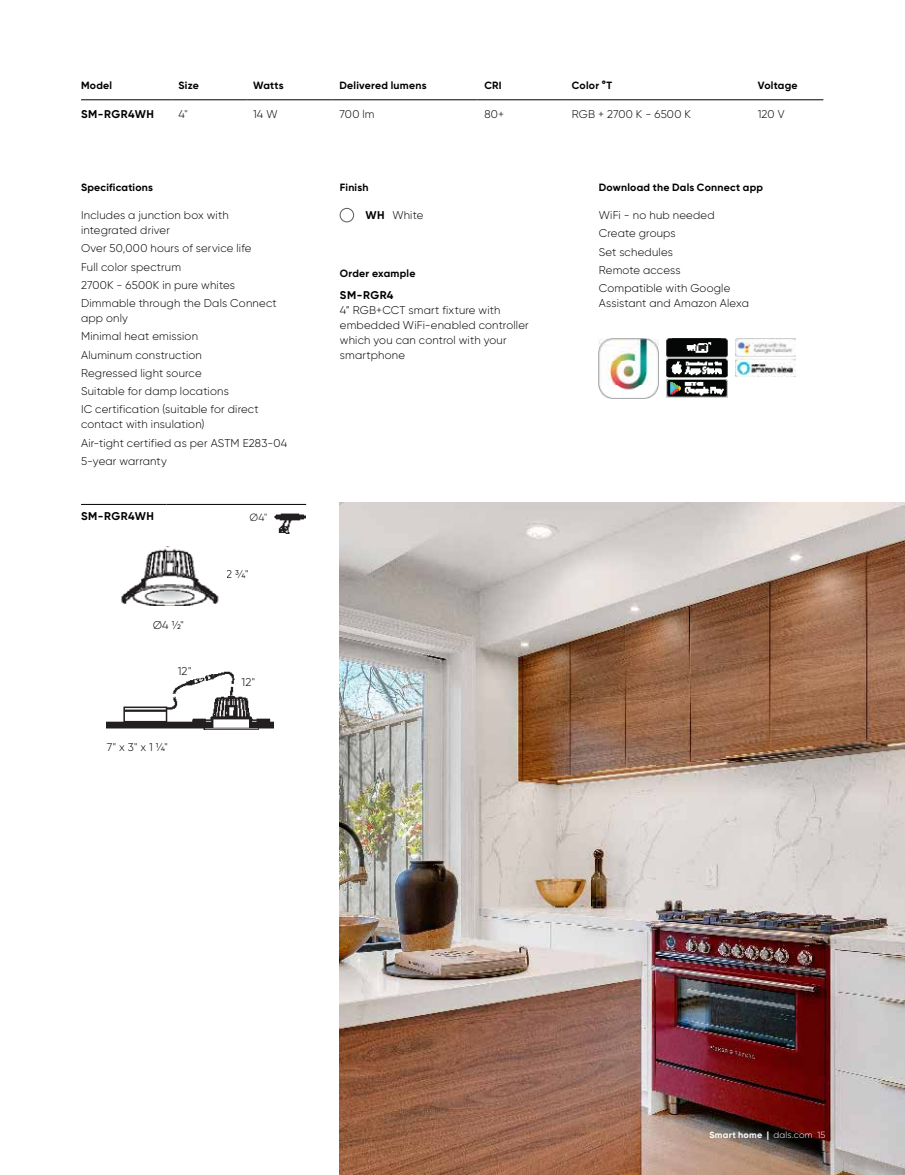
<style>
.page{position:relative;width:905px;height:1175px;background:#fff}
.page>*{position:absolute;margin:0;border:0;box-sizing:border-box;transform-origin:0 0}
.t1{font:300 11.25px/18.3px "Gilroy";letter-spacing:.015em;color:#000}
.t2{font:700 11.25px "Gilroy";letter-spacing:.04em;color:#000}
.t3{font:700 10.5px "Gilroy";letter-spacing:.02em;color:#000}
.t4{font:300 10.5px "Gilroy";color:#000}
.t5{font:700 9px "Gilroy";letter-spacing:.03em;color:#fff}
.s1{font-weight:700}
.s2{font-weight:300}
</style>
<div class="page">
<hr style="left:81px;top:99px;width:91px;height:1px;background:#000">
<hr style="left:172px;top:99px;width:74px;height:1px;background:#000">
<hr style="left:246px;top:99px;width:87px;height:1px;background:#000">
<hr style="left:333px;top:99px;width:144px;height:1px;background:#000">
<hr style="left:477px;top:99px;width:88px;height:1px;background:#000">
<hr style="left:565px;top:99px;width:186px;height:1px;background:#000">
<hr style="left:751px;top:99px;width:72px;height:1px;background:#000">
<div style="left:340px;top:208px;width:14px;height:14px;border:1px solid #58595b;border-radius:50%"></div>
<img style="left:666px;top:339px;width:62px;height:59px">
<img style="left:736px;top:338px;width:59px;height:39px">
<img style="left:599px;top:339px;width:59px;height:59px">
<img style="left:107px;top:671px;width:167px;height:59px">
<img style="left:121px;top:547px;width:98px;height:58px">
<img style="left:274px;top:513px;width:31px;height:20px">
<hr style="left:81px;top:504px;width:85px;height:1px;background:#000">
<hr style="left:166px;top:504px;width:140px;height:1px;background:#000">
<img style="left:340px;top:503px;width:564px;height:671px">
<p class="t3" style="left:81px;top:79px;width:33px">Model</p>
<p class="t3" style="left:178px;top:79px;width:22px">Size</p>
<p class="t3" style="left:253px;top:79px;width:32px">Watts</p>
<p class="t3" style="left:339px;top:79px;width:89px">Delivered lumens</p>
<p class="t3" style="left:484px;top:79px;width:19px">CRI</p>
<p class="t3" style="left:572px;top:79px;width:42px">Color °T</p>
<p class="t3" style="left:757px;top:79px;width:41px">Voltage</p>
<p class="t2" style="left:81px;top:107px;width:74px">SM-RGR4WH</p>
<p class="t1" style="left:178px;top:104px;width:11px">4"</p>
<p class="t1" style="left:253px;top:104px;width:26px">14 W</p>
<p class="t1" style="left:339px;top:104px;width:36px">700 lm</p>
<p class="t1" style="left:484px;top:104px;width:21px">80+</p>
<p class="t1" style="left:572px;top:104px;width:121px">RGB + 2700 K - 6500 K</p>
<p class="t1" style="left:757px;top:104px;width:28px">120 V</p>
<p class="t3" style="left:81px;top:180px;width:73px">Specifications</p>
<p class="t1" style="left:81px;top:207px;width:149px;line-height:15px">Includes a junction box with integrated driver</p>
<p class="t1" style="left:81px;top:239px;width:197px">Over 50,000 hours of service life<br>Full color spectrum<br>2700K - 6500K in pure whites<br>Dimmable through the Dals Connect</p>
<p class="t1" style="left:81px;top:309px;width:179px">app only<br>Minimal heat emission<br>Aluminum construction<br>Regressed light source<br>Suitable for damp locations<br>IC certification (suitable for direct</p>
<p class="t1" style="left:81px;top:415px;width:208px">contact with insulation)<br>Air-tight certified as per ASTM E283-04<br>5-year warranty</p>
<p class="t2" style="left:81px;top:509px;width:74px">SM-RGR4WH</p>
<p class="t4" style="left:249px;top:510px;width:19px">Ø4"</p>
<p class="t1" style="left:153px;top:615px;width:32px">Ø4 ½"</p>
<p class="t1" style="left:178px;top:661px;width:15px">12"</p>
<p class="t1" style="left:107px;top:737px;width:63px">7" x 3" x 1 ¼"</p>
<p class="t1" style="left:226px;top:565px;width:24px">2 ¾"</p>
<p class="t1" style="left:241px;top:672px;width:15px">12"</p>
<p class="t3" style="left:340px;top:180px;width:30px">Finish</p>
<p class="t1" style="left:365px;top:206px;width:59px"><span class="s1">WH</span> White</p>
<p class="t3" style="left:340px;top:267px;width:77px">Order example</p>
<p class="t2" style="left:340px;top:288px;width:55px">SM-RGR4</p>
<p class="t1" style="left:340px;top:302px;width:190px;line-height:15px">4” RGB+CCT smart fixture with embedded WiFi-enabled controller which you can control with your smartphone</p>
<p class="t3" style="left:598px;top:180px;width:166px">Download the Dals Connect app</p>
<p class="t1" style="left:598px;top:206px;width:133px">WiFi - no hub needed<br>Create groups<br>Set schedules<br>Remote access<br>Compatible with Google</p>
<p class="t1" style="left:598px;top:294px;width:152px">Assistant and Amazon Alexa</p>
<p class="t5" style="left:709px;top:1129px;width:117px">Smart home | <span class="s2">dals.com 15</span></p>
</div>
